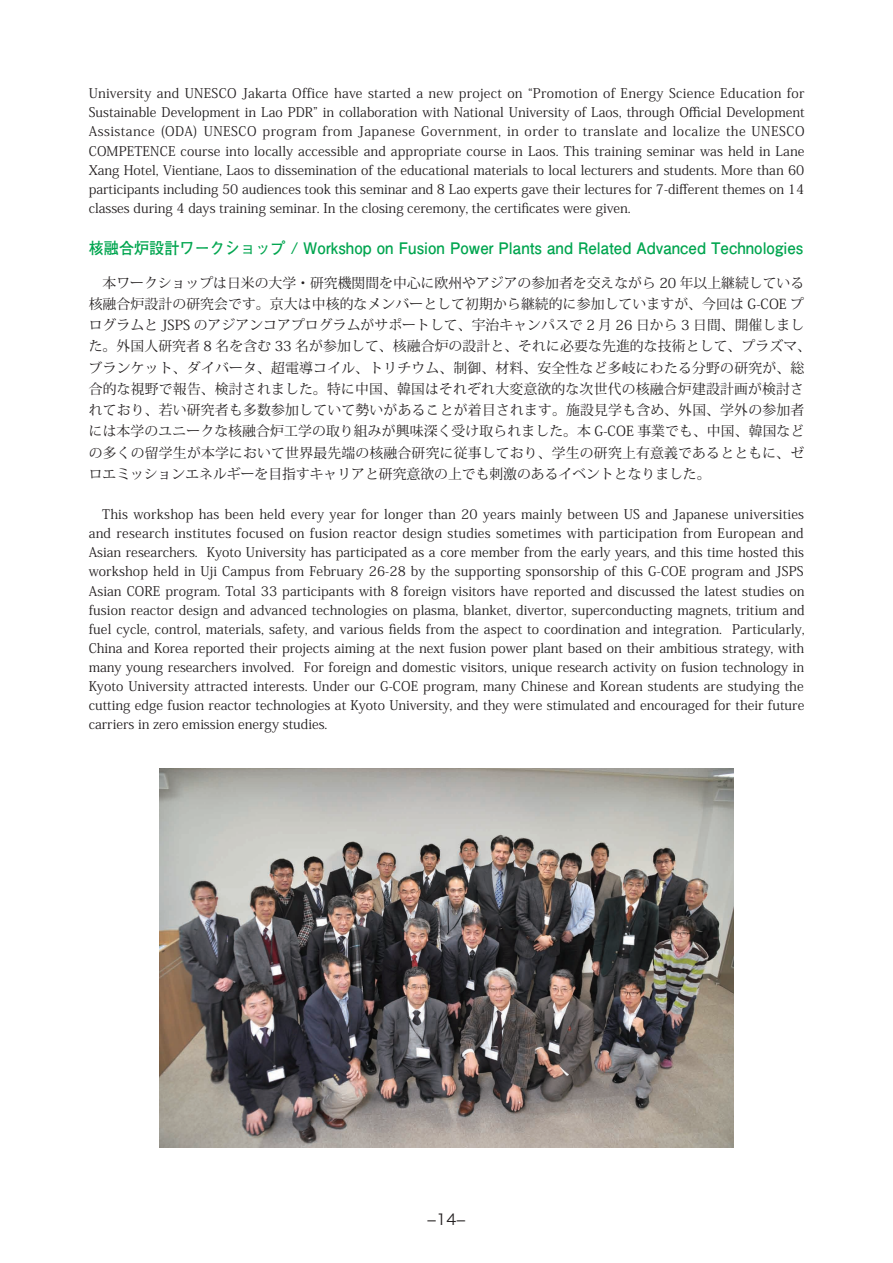
<style>
.page{position:relative;width:893px;height:1263px;background:#fff}
.page>*{position:absolute;margin:0;border:0;box-sizing:border-box;transform-origin:0 0}
.t1{font:700 15.9px "Futo Go B101 Pro";color:#00a54f;scale:.95 1}
.t2{font:15px "Hira Kaku Pro W3";color:#231f20}
.t3{font:13.8px/21.3px "Koz Min Pro";letter-spacing:.01em;color:#231f20}
.t4{font:13.35px/19.2px "Koz Min Pro";color:#231f20;text-align:justify}
</style>
<div class="page">
<img style="left:159px;top:769px;width:574px;height:378px">
<p class="t4" style="left:89px;top:83px;width:717px">University and UNESCO Jakarta Office have started a new project on “Promotion of Energy Science Education for Sustainable Development in Lao PDR” in collaboration with National University of Laos, through Official Development Assistance (ODA) UNESCO program from Japanese Government, in order to translate and localize the UNESCO COMPETENCE course into locally accessible and appropriate course in Laos. This training seminar was held in Lane Xang Hotel, Vientiane, Laos to dissemination of the educational materials to local lecturers and students. More than 60 participants including 50 audiences took this seminar and 8 Lao experts gave their lectures for 7-different themes on 14 classes during 4 days training seminar. In the closing ceremony, the certificates were given.</p>
<p class="t1" style="left:89px;top:235px;width:754px">核融合炉設計ワークショップ / Workshop on Fusion Power Plants and Related Advanced Technologies</p>
<p class="t3" style="left:89px;top:271px;width:724px">　本ワークショップは日米の大学・研究機関間を中心に欧州やアジアの参加者を交えながら 20 年以上継続している核融合炉設計の研究会です。京大は中核的なメンバーとして初期から継続的に参加していますが、今回は G-COE プログラムと JSPS のアジアンコアプログラムがサポートして、宇治キャンパスで 2 月 26 日から 3 日間、開催しました。外国人研究者 8 名を含む 33 名が参加して、核融合炉の設計と、それに必要な先進的な技術として、プラズマ、ブランケット、ダイバータ、超電導コイル、トリチウム、制御、材料、安全性など多岐にわたる分野の研究が、総合的な視野で報告、検討されました。特に中国、韓国はそれぞれ大変意欲的な次世代の核融合炉建設計画が検討されており、若い研究者も多数参加していて勢いがあることが着目されます。施設見学も含め、外国、学外の参加者には本学のユニークな核融合炉工学の取り組みが興味深く受け取られました。本 G-COE 事業でも、中国、韓国などの多くの留学生が本学において世界最先端の核融合研究に従事しており、学生の研究上有意義であるとともに、ゼロエミッションエネルギーを目指すキャリアと研究意欲の上でも刺激のあるイベントとなりました。</p>
<p class="t4" style="left:89px;top:504px;width:717px">　This workshop has been held every year for longer than 20 years mainly between US and Japanese universities and research institutes focused on fusion reactor design studies sometimes with participation from European and Asian researchers. Kyoto University has participated as a core member from the early years, and this time hosted this workshop held in Uji Campus from February 26-28 by the supporting sponsorship of this G-COE program and JSPS Asian CORE program. Total 33 participants with 8 foreign visitors have reported and discussed the latest studies on fusion reactor design and advanced technologies on plasma, blanket, divertor, superconducting magnets, tritium and fuel cycle, control, materials, safety, and various fields from the aspect to coordination and integration. Particularly, China and Korea reported their projects aiming at the next fusion power plant based on their ambitious strategy, with many young researchers involved. For foreign and domestic visitors, unique research activity on fusion technology in Kyoto University attracted interests. Under our G-COE program, many Chinese and Korean students are studying the cutting edge fusion reactor technologies at Kyoto University, and they were stimulated and encouraged for their future carriers in zero emission energy studies.</p>
<p class="t2" style="left:427px;top:1206px;width:41px">−14−</p>
</div>
